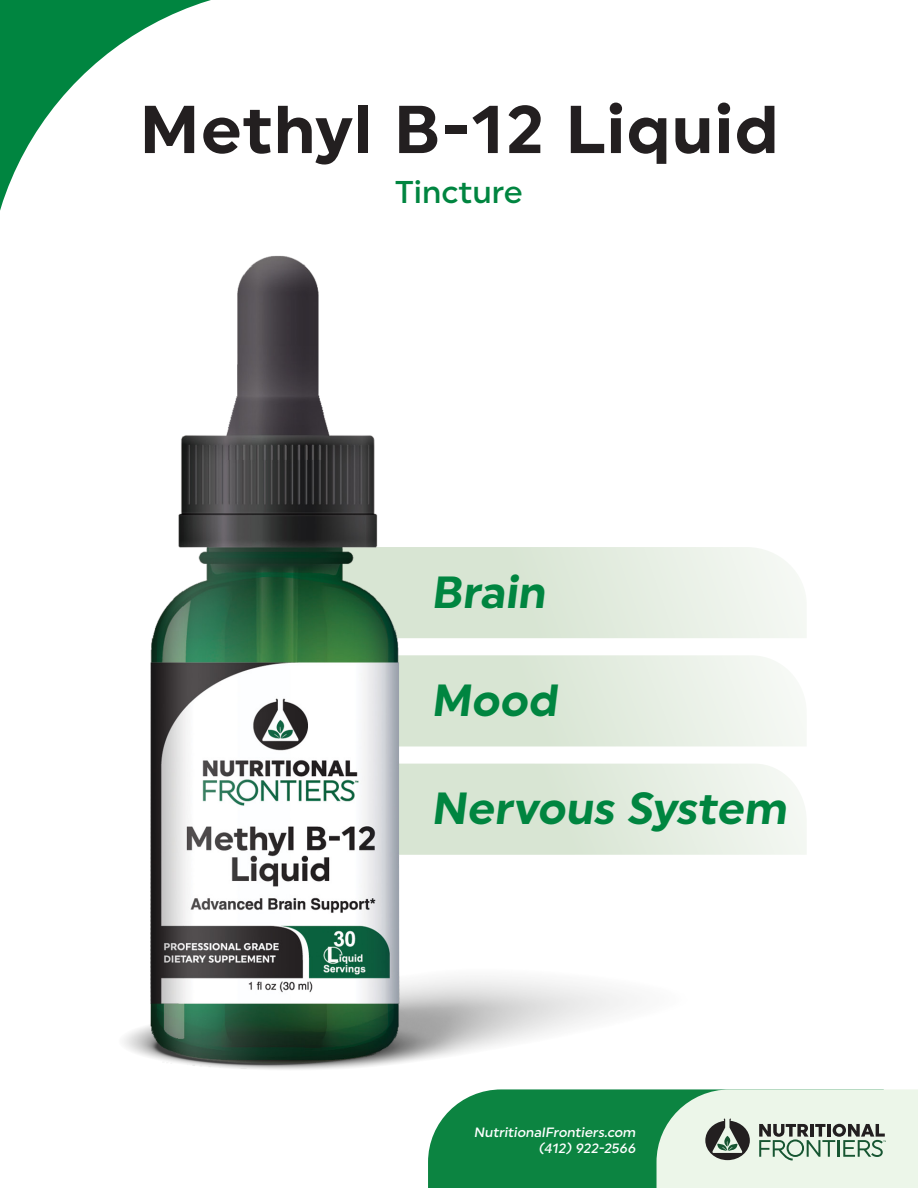
<style>
.page{position:relative;width:918px;height:1188px;background:#fff}
.page>*{position:absolute;margin:0;border:0;box-sizing:border-box;transform-origin:0 0}
.t1{font:700 67.5px "Uniform";letter-spacing:.02em;color:#231f20}
.t2{font:700 45px "Uniform";color:#008540}
.t3{font:500 31.5px "Uniform";color:#008540}
.t4{font:500 13.5px "Uniform";color:#fff}
</style>
<div class="page">
<svg style="left:0;top:0;width:211px;height:211px"></svg>
<div style="left:428px;top:1132px;width:229px;height:56px;background:#0c8441"></div>
<svg style="left:657px;top:1132px;width:261px;height:56px;background:#d0ddcf"></svg>
<img style="left:124px;top:255px;width:794px;height:877px">
<p class="t1" style="left:140px;top:89px;width:640px">Methyl B-12 Liquid</p>
<p class="t3" style="left:395px;top:173px;width:129px">Tincture</p>
<p class="t2" style="left:431px;top:566px;width:122px">Brain</p>
<p class="t2" style="left:431px;top:674px;width:134px">Mood</p>
<p class="t2" style="left:431px;top:781px;width:363px">Nervous System</p>
<p class="t4" style="left:474px;top:1124px;width:166px">NutritionalFrontiers.com</p>
<p class="t4" style="left:538px;top:1140px;width:101px">(412) 922-2566</p>
</div>
